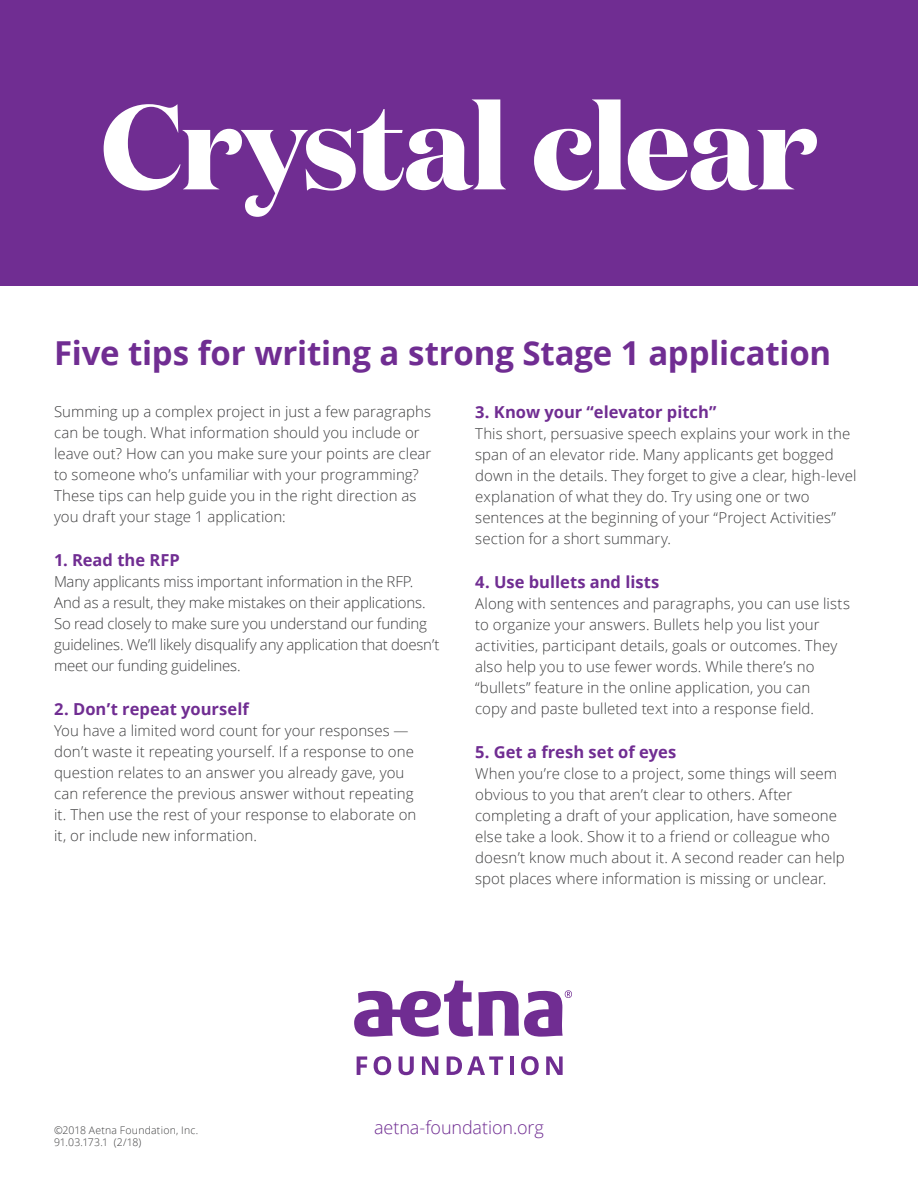
<style>
.page{position:relative;width:918px;height:1188px;background:#fff}
.page>*{position:absolute;margin:0;border:0;box-sizing:border-box;transform-origin:0 0}
.t1{font:700 120px "Domaine Disp";letter-spacing:-.015em;color:#fff}
.t2{font:700 33px "Open Sans";letter-spacing:-.005em;color:#702d92}
.t3{font:300 18px "Open Sans";letter-spacing:-.005em;color:#702d92}
.t4{font:700 16.5px "Open Sans";color:#702d92}
.t5{font:300 15px/21px "Open Sans";letter-spacing:.005em;color:#3e3e3f}
.t6{font:300 15px/21px "Open Sans";letter-spacing:-.015em;color:#3e3e3f}
.t7{font:300 10.5px "Open Sans";letter-spacing:.02em;color:#3e3e3f}
</style>
<div class="page">
<div style="left:0;top:0;width:918px;height:285px;background:#702d92"></div>
<svg style="left:357px;top:1056px;width:10px;height:19px"></svg>
<svg style="left:374px;top:1056px;width:17px;height:19px"></svg>
<svg style="left:399px;top:1056px;width:15px;height:19px"></svg>
<svg style="left:422px;top:1056px;width:16px;height:19px"></svg>
<svg style="left:447px;top:1056px;width:56px;height:19px"></svg>
<hr style="left:510px;top:1056px;width:4px;height:19px;background:#702d92">
<svg style="left:521px;top:1056px;width:18px;height:19px"></svg>
<svg style="left:546px;top:1056px;width:17px;height:19px"></svg>
<svg style="left:354px;top:981px;width:218px;height:56px"></svg>
<h1 class="t1" style="left:101px;top:68px;width:718px">Crystal clear</h1>
<h2 class="t2" style="left:54px;top:329px;width:779px">Five tips for writing a strong Stage 1 application</h2>
<p class="t5" style="left:54px;top:401px;width:379px">Summing up a complex project in just a few paragraphs can be tough. What information should you include or leave out? How can you make sure your points are clear to someone who’s unfamiliar with your programming?<br>These tips can help guide you in the right direction as you draft your stage 1 application:</p>
<h3 class="t4" style="left:54px;top:549px;width:127px">1. Read the RFP</h3>
<p class="t6" style="left:54px;top:571px;width:387px">Many applicants miss important information in the RFP.<br>And as a result, they make mistakes on their applications.<br>So read closely to make sure you understand our funding guidelines. We’ll likely disqualify any application that doesn’t meet our funding guidelines.</p>
<h3 class="t4" style="left:54px;top:698px;width:196px">2. Don’t repeat yourself</h3>
<p class="t5" style="left:54px;top:720px;width:364px">You have a limited word count for your responses — don’t waste it repeating yourself. If a response to one question relates to an answer you already gave, you can reference the previous answer without repeating it. Then use the rest of your response to elaborate on it, or include new information.</p>
<h3 class="t4" style="left:475px;top:401px;width:243px">3. Know your “elevator pitch”</h3>
<p class="t5" style="left:475px;top:423px;width:383px">This short, persuasive speech explains your work in the span of an elevator ride. Many applicants get bogged down in the details. They forget to give a clear, high-level explanation of what they do. Try using one or two sentences at the beginning of your “Project Activities” section for a short summary.</p>
<h3 class="t4" style="left:475px;top:571px;width:186px">4. Use bullets and lists</h3>
<p class="t5" style="left:475px;top:593px;width:376px">Along with sentences and paragraphs, you can use lists to organize your answers. Bullets help you list your activities, participant details, goals or outcomes. They also help you to use fewer words. While there’s no “bullets” feature in the online application, you can<br>copy and paste bulleted text into a response field.</p>
<h3 class="t4" style="left:475px;top:741px;width:203px">5. Get a fresh set of eyes</h3>
<p class="t5" style="left:475px;top:763px;width:371px">When you’re close to a project, some things will seem obvious to you that aren’t clear to others. After completing a draft of your application, have someone else take a look. Show it to a friend or colleague who doesn’t know much about it. A second reader can help spot places where information is missing or unclear.</p>
<p class="t7" style="left:54px;top:1123px;width:146px">©2018 Aetna Foundation, Inc.</p>
<p class="t3" style="left:374px;top:1115px;width:171px">aetna-foundation.org</p>
<p class="t7" style="left:54px;top:1135px;width:89px">91.03.173.1 (2/18)</p>
</div>
